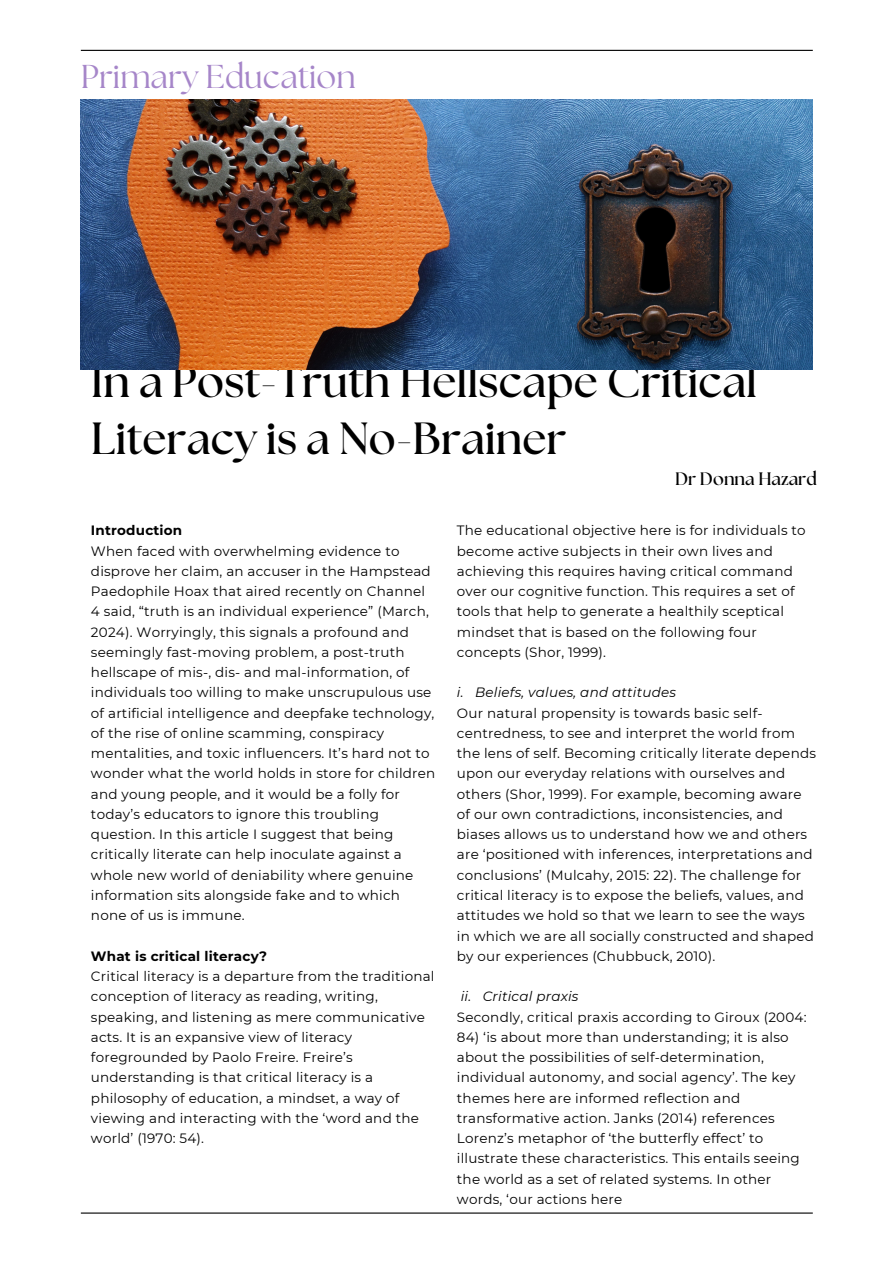
<style>
.page{position:relative;width:894px;height:1264px;background:#fff}
.page>*{position:absolute;margin:0;border:0;box-sizing:border-box;transform-origin:0 0}
.t1{font:700 45px/56.2px "The Seasons";color:#000}
.t2{font:33px "The Seasons";color:#a686c9}
.t3{font:700 18px "The Seasons";color:#000}
.t4{font:13.5px/20.2px "Montserrat";letter-spacing:.015em;color:#000}
.t5{font:italic 13.5px "Montserrat";letter-spacing:.015em;color:#000}
.t6{font:700 13.5px "Montserrat";letter-spacing:.015em;color:#000}
</style>
<div class="page">
<hr style="left:81px;top:50px;width:731px;height:1px;background:#000">
<hr style="left:81px;top:1212px;width:731px;height:1px;background:#000">
<img style="left:81px;top:100px;width:731px;height:270px">
<h2 class="t2" style="left:81px;top:62px;width:276px">Primary Education</h2>
<h1 class="t1" style="left:91px;top:355px;width:667px">In a Post-Truth Hellscape Critical<br>Literacy is a No-Brainer</h1>
<h3 class="t3" style="left:675px;top:470px;width:143px">Dr Donna Hazard</h3>
<p class="t6" style="left:91px;top:522px;width:93px">Introduction</p>
<p class="t4" style="left:91px;top:540px;width:346px">When faced with overwhelming evidence to disprove her claim, an accuser in the Hampstead Paedophile Hoax that aired recently on Channel 4 said, “truth is an individual experience” (March, 2024). Worryingly, this signals a profound and seemingly fast-moving problem, a post-truth hellscape of mis-, dis- and mal-information, of individuals too willing to make unscrupulous use of artificial intelligence and deepfake technology, of the rise of online scamming, conspiracy mentalities, and toxic influencers. It’s hard not to wonder what the world holds in store for children and young people, and it would be a folly for today’s educators to ignore this troubling question. In this article I suggest that being critically literate can help inoculate against a whole new world of deniability where genuine information sits alongside fake and to which none of us is immune.</p>
<p class="t6" style="left:91px;top:947px;width:177px">What is critical literacy?</p>
<p class="t4" style="left:91px;top:966px;width:345px">Critical literacy is a departure from the traditional conception of literacy as reading, writing, speaking, and listening as mere communicative acts. It is an expansive view of literacy foregrounded by Paolo Freire. Freire’s understanding is that critical literacy is a philosophy of education, a mindset, a way of viewing and interacting with the ‘word and the world’ (1970: 54).</p>
<p class="t4" style="left:457px;top:520px;width:350px">The educational objective here is for individuals to become active subjects in their own lives and achieving this requires having critical command over our cognitive function. This requires a set of tools that help to generate a healthily sceptical mindset that is based on the following four concepts (Shor, 1999).</p>
<p class="t5" style="left:457px;top:684px;width:220px">i. Beliefs, values, and attitudes</p>
<p class="t4" style="left:457px;top:702px;width:360px">Our natural propensity is towards basic self&shy;centredness, to see and interpret the world from the lens of self. Becoming critically literate depends upon our everyday relations with ourselves and others (Shor, 1999). For example, becoming aware of our own contradictions, inconsistencies, and biases allows us to understand how we and others are ‘positioned with inferences, interpretations and conclusions’ (Mulcahy, 2015: 22). The challenge for critical literacy is to expose the beliefs, values, and attitudes we hold so that we learn to see the ways in which we are all socially constructed and shaped by our experiences (Chubbuck, 2010).</p>
<p class="t5" style="left:460px;top:988px;width:119px">ii. Critical praxis</p>
<p class="t4" style="left:457px;top:1006px;width:351px">Secondly, critical praxis according to Giroux (2004:</p>
<p class="t4" style="left:457px;top:1026px;width:344px">84) ‘is about more than understanding; it is also about the possibilities of self-determination, individual autonomy, and social agency’. The key themes here are informed reflection and transformative action. Janks (2014) references Lorenz’s metaphor of ‘the butterfly effect’ to illustrate these characteristics. This entails seeing the world as a set of related systems. In other words, ‘our actions here</p>
</div>
